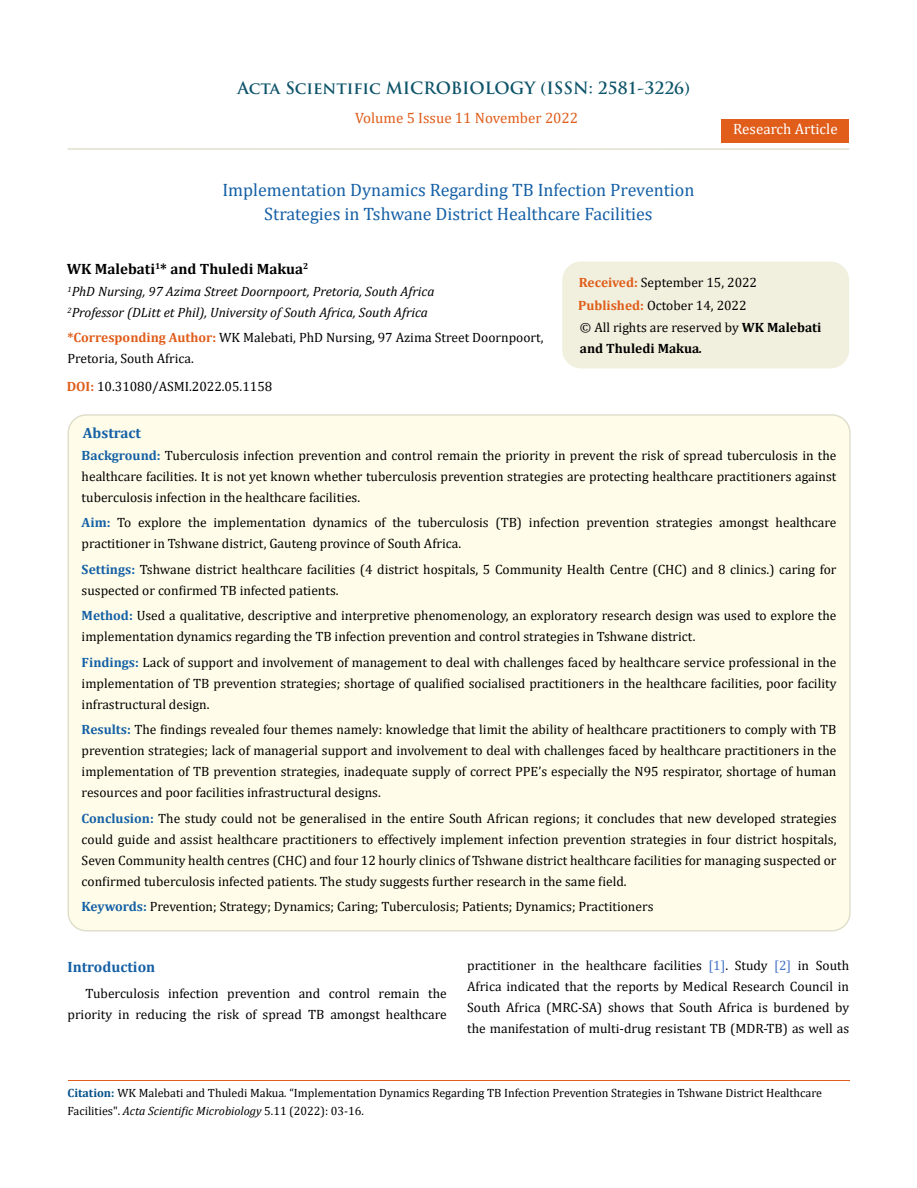
<style>
.page{position:relative;width:917px;height:1188px;background:#fff}
.page>*{position:absolute;margin:0;border:0;box-sizing:border-box;transform-origin:0 0}
.t1{font:18px/24px "Cambria";color:#1560a6;text-align:center}
.t2{font:700 16.5px "Trajan Pro";color:#0e546a}
.t3{font:700 15px "Cambria";color:#000}
.t4{font:15px "Cambria";color:#e05d1a}
.t5{font:700 15px "Cambria";color:#1560a6}
.t6{font:15px "Cambria";color:#fff}
.t7{font:13.5px/21px "Cambria";color:#000}
.t8{font:italic 13.5px/21px "Cambria";color:#000}
.t9{font:700 13.5px/21px "Cambria";color:#000}
.t10{font:12px/18px "Cambria";color:#000}
.s1{font-weight:700;color:#e05d1a}
.s2{font-weight:400}
.s3{font-style:italic}
.s4{font-weight:700;color:#1560a6}
.s5{color:#4472c4}
.s6{font-weight:700;color:#035089}
</style>
<div class="page">
<div style="left:721px;top:119px;width:128px;height:23px;background:#e05d1a"></div>
<div style="left:563px;top:262px;width:285px;height:106px;background:#f1f0de;border-radius:18px"></div>
<div style="left:562px;top:262px;width:287px;height:106px;border:2px solid #f1f0de;border-radius:18px"></div>
<div style="left:68px;top:415px;width:781px;height:516px;background:#fffde9;border-radius:18px"></div>
<hr style="left:68px;top:1081px;width:781px;height:1px;background:#e05d1a">
<hr style="left:67px;top:148px;width:782px;height:2px;background:#e0dfcd">
<p class="t2" style="left:237px;top:77px;width:454px">Acta Scientific MICROBIOLOGY (ISSN: 2581-3226)</p>
<p class="t4" style="left:355px;top:109px;width:224px">Volume 5 Issue 11 November 2022</p>
<p class="t6" style="left:733px;top:120px;width:106px">Research Article</p>
<h1 class="t1" style="left:222px;top:178px;width:473px">Implementation Dynamics Regarding TB Infection Prevention<br>Strategies in Tshwane District Healthcare Facilities</h1>
<p class="t3" style="left:67px;top:258px;width:243px">WK Malebati<sup>1</sup>* and Thuledi Makua<sup>2</sup></p>
<p class="t8" style="left:67px;top:281px;width:368px"><sup>1</sup>PhD Nursing, 97 Azima Street Doornpoort, Pretoria, South Africa<br><sup>2</sup>Professor (DLitt et Phil), University of South Africa, South Africa</p>
<p class="t7" style="left:67px;top:327px;width:477px"><span class="s1">*Corresponding Author:</span> WK Malebati, PhD Nursing, 97 Azima Street Doornpoort,<br>Pretoria, South Africa.</p>
<p class="t7" style="left:578px;top:271px;width:180px;line-height:23px"><span class="s1">Received:</span> September 15, 2022<br><span class="s1">Published:</span> October 14, 2022</p>
<p class="t9" style="left:580px;top:316px;width:243px"><span class="s2">© All rights are reserved by</span> WK Malebati and Thuledi Makua<span class="s3">.</span></p>
<p class="t7" style="left:67px;top:376px;width:207px"><span class="s1">DOI:</span> 10.31080/ASMI.2022.05.1158</p>
<p class="t5" style="left:83px;top:423px;width:60px">Abstract</p>
<p class="t7" style="left:82px;top:444px;width:756px;text-align:justify"><span class="s4">Background:</span> Tuberculosis infection prevention and control remain the priority in prevent the risk of spread tuberculosis in the healthcare facilities. It is not yet known whether tuberculosis prevention strategies are protecting healthcare practitioners against tuberculosis infection in the healthcare facilities.</p>
<p class="t7" style="left:82px;top:512px;width:756px"><span class="s4">Aim:</span> To explore the implementation dynamics of the tuberculosis (TB) infection prevention strategies amongst healthcare practitioner in Tshwane district, Gauteng province of South Africa.</p>
<p class="t7" style="left:82px;top:558px;width:756px"><span class="s4">Settings:</span> Tshwane district healthcare facilities (4 district hospitals, 5 Community Health Centre (CHC) and 8 clinics.) caring for suspected or confirmed TB infected patients.</p>
<p class="t7" style="left:82px;top:605px;width:756px"><span class="s4">Method:</span> Used a qualitative, descriptive and interpretive phenomenology, an exploratory research design was used to explore the implementation dynamics regarding the TB infection prevention and control strategies in Tshwane district.</p>
<p class="t7" style="left:82px;top:651px;width:756px;text-align:justify"><span class="s4">Findings:</span> Lack of support and involvement of management to deal with challenges faced by healthcare service professional in the implementation of TB prevention strategies; shortage of qualified socialised practitioners in the healthcare facilities, poor facility infrastructural design.</p>
<p class="t7" style="left:82px;top:719px;width:756px;text-align:justify"><span class="s4">Results:</span> The findings revealed four themes namely: knowledge that limit the ability of healthcare practitioners to comply with TB prevention strategies; lack of managerial support and involvement to deal with challenges faced by healthcare practitioners in the implementation of TB prevention strategies, inadequate supply of correct PPE’s especially the N95 respirator, shortage of human resources and poor facilities infrastructural designs.</p>
<p class="t7" style="left:82px;top:808px;width:756px;text-align:justify"><span class="s4">Conclusion:</span> The study could not be generalised in the entire South African regions; it concludes that new developed strategies could guide and assist healthcare practitioners to effectively implement infection prevention strategies in four district hospitals, Seven Community health centres (CHC) and four 12 hourly clinics of Tshwane district healthcare facilities for managing suspected or confirmed tuberculosis infected patients. The study suggests further research in the same field.</p>
<p class="t7" style="left:82px;top:896px;width:573px"><span class="s4">Keywords:</span> Prevention; Strategy; Dynamics; Caring; Tuberculosis; Patients; Dynamics; Practitioners</p>
<p class="t5" style="left:67px;top:956px;width:89px">Introduction</p>
<p class="t7" style="left:67px;top:982px;width:381px;text-align:right">Tuberculosis infection prevention and control remain the priority in reducing the risk of spread TB amongst healthcare</p>
<p class="t7" style="left:467px;top:955px;width:383px;text-align:justify">practitioner in the healthcare facilities <span class="s5">[1]</span>. Study <span class="s5">[2]</span> in South Africa indicated that the reports by Medical Research Council in South Africa (MRC-SA) shows that South Africa is burdened by the manifestation of multi-drug resistant TB (MDR-TB) as well as</p>
<p class="t10" style="left:68px;top:1084px;width:756px"><span class="s6">Citation:</span> WK Malebati and Thuledi Makua<span class="s3">.</span> “Implementation Dynamics Regarding TB Infection Prevention Strategies in Tshwane District Healthcare<br>Facilities". <span class="s3">Acta Scientific Microbiology</span> 5.11 (2022): 03-16.</p>
</div>
